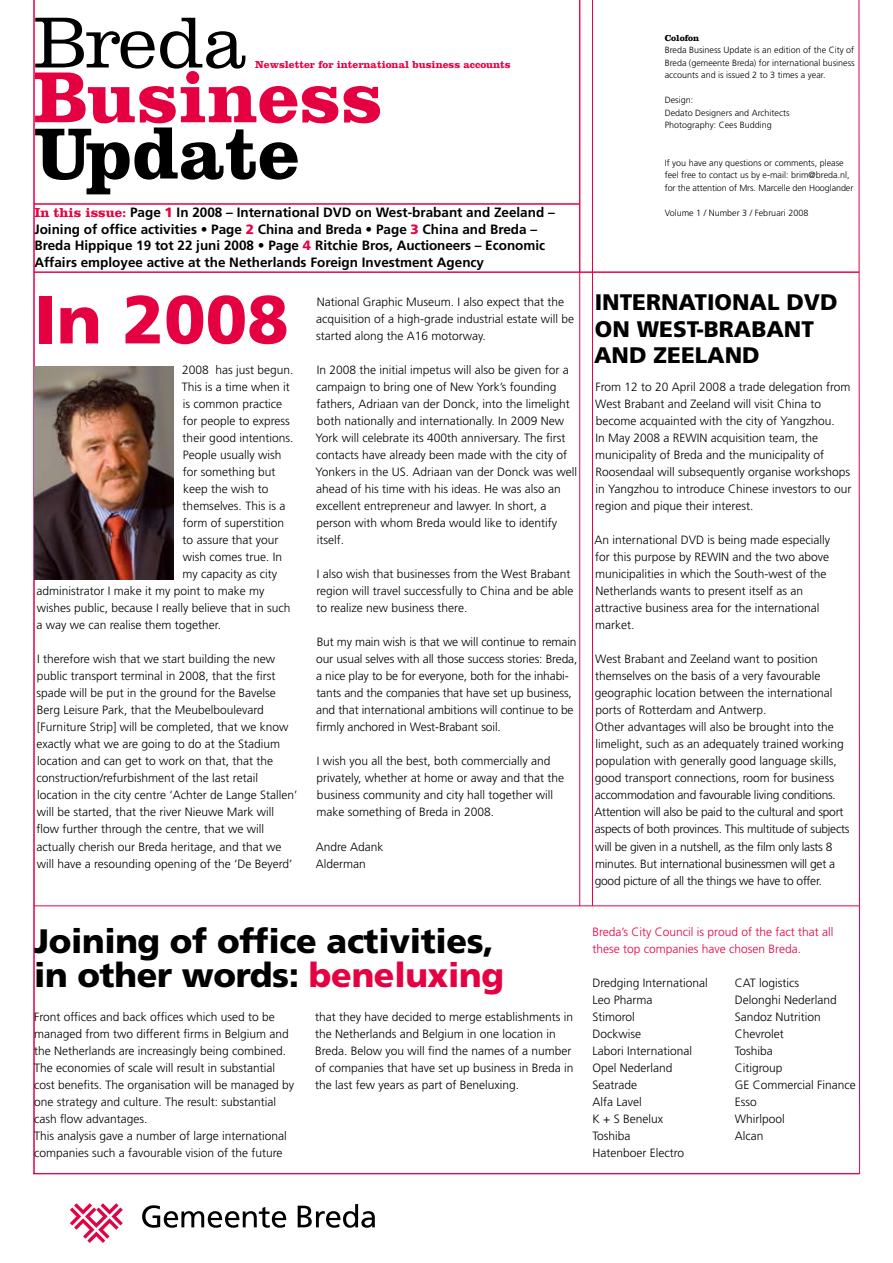
<style>
.page{position:relative;width:893px;height:1263px;background:#fff}
.page>*{position:absolute;margin:0;border:0;box-sizing:border-box;transform-origin:0 0}
.t1{font:700 75px "Clarendon LT Std";color:#e50042}
.t2{font:700 75px "Clarendon LT Std";color:#000}
.t3{font:300 75px "Clarendon LT Std";letter-spacing:-.015em;color:#000}
.t4{font:900 67.8px "Frutiger LT Std";color:#e50042}
.t5{font:900 33.9px/34px "Frutiger LT Std";letter-spacing:-.01em;color:#000}
.t6{font:900 22.5px/26.5px "Frutiger LT Std";color:#000}
.t7{font:700 13.5px/16.5px "Frutiger LT Std";color:#000}
.t8{font:300 12px/17px "Frutiger LT Std";color:#000}
.t9{font:300 12px/17px "Frutiger LT Std";color:#e50042}
.t10{font:700 10.5px "Clarendon LT Std";color:#e50042}
.t11{font:300 9px/12.5px "Frutiger LT Std";color:#000}
.t12{font:700 9px "Clarendon LT Std";color:#000}
.s1{font-family:"Clarendon LT Std";color:#e50042}
.s2{font-weight:900;color:#e50042}
.s3{color:#e50042}
</style>
<div class="page">
<svg style="left:70px;top:1203px;width:53px;height:40px"></svg>
<svg style="left:142px;top:1205px;width:144px;height:23px"></svg>
<svg style="left:298px;top:1204px;width:77px;height:24px"></svg>
<svg style="left:859px;top:0;width:1px;height:1173px"></svg>
<hr style="left:579px;top:0;width:1px;height:906px;background:#e50042">
<hr style="left:592px;top:0;width:1px;height:906px;background:#e50042">
<hr style="left:34px;top:272px;width:825px;height:1px;background:#e50042">
<hr style="left:33px;top:1173px;width:827px;height:1px;background:#e50042">
<hr style="left:34px;top:0;width:1px;height:1174px;background:#e50042">
<hr style="left:34px;top:204px;width:546px;height:1px;background:#e50042">
<img style="left:34px;top:366px;width:140px;height:214px">
<hr style="left:34px;top:905px;width:825px;height:1px;background:#e50042">
<h1 class="t3" style="left:34px;top:-1px;width:214px">Breda</h1>
<h1 class="t1" style="left:34px;top:52px;width:350px">Business</h1>
<h1 class="t2" style="left:34px;top:108px;width:267px">Update</h1>
<p class="t10" style="left:255px;top:58px;width:257px">Newsletter for international business accounts</p>
<p class="t12" style="left:665px;top:32px;width:36px">Colofon</p>
<p class="t11" style="left:665px;top:44px;width:191px;text-align:justify">Breda Business Update is an edition of the City of Breda (gemeente Breda) for international business accounts and is issued 2 to 3 times a year.</p>
<p class="t11" style="left:665px;top:94px;width:126px">Design:<br>Dedato Designers and Architects<br>Photography: Cees Budding</p>
<p class="t11" style="left:665px;top:157px;width:190px">If you have any questions or comments, please feel free to contact us by e-mail: brim@breda.nl, for the attention of Mrs. Marcelle den Hooglander</p>
<p class="t7" style="left:34px;top:204px;width:522px"><span class="s1">In this issue:</span> Page <span class="s2">1</span> In 2008 – International DVD on West-brabant and Zeeland –</p>
<p class="t11" style="left:665px;top:207px;width:145px">Volume 1 / Number 3 / Februari 2008</p>
<p class="t7" style="left:34px;top:221px;width:512px">Joining of office activities • Page <span class="s2">2</span> China and Breda • Page <span class="s2">3</span> China and Breda –<br>Breda Hippique 19 tot 22 juni 2008 • Page <span class="s2">4</span> Ritchie Bros, Auctioneers – Economic<br>Affairs employee active at the Netherlands Foreign Investment Agency</p>
<h3 class="t6" style="left:594px;top:289px;width:245px">INTERNATIONAL DVD<br>ON WEST-BRABANT<br>AND ZEELAND</h3>
<p class="t8" style="left:595px;top:379px;width:258px">From 12 to 20 April 2008 a trade delegation from West Brabant and Zeeland will visit China to become acquainted with the city of Yangzhou.<br>In May 2008 a REWIN acquisition team, the municipality of Breda and the municipality of Roosendaal will subsequently organise workshops in Yangzhou to introduce Chinese investors to our region and pique their interest.</p>
<p class="t8" style="left:595px;top:532px;width:237px">An international DVD is being made especially for this purpose by REWIN and the two above municipalities in which the South-west of the Netherlands wants to present itself as an attractive business area for the international market.</p>
<p class="t8" style="left:595px;top:651px;width:257px">West Brabant and Zeeland want to position themselves on the basis of a very favourable geographic location between the international ports of Rotterdam and Antwerp.<br>Other advantages will also be brought into the limelight, such as an adequately trained working population with generally good language skills, good transport connections, room for business accommodation and favourable living conditions.<br>Attention will also be paid to the cultural and sport aspects of both provinces. This multitude of subjects will be given in a nutshell, as the film only lasts 8 minutes. But international businessmen will get a good picture of all the things we have to offer.</p>
<h2 class="t4" style="left:34px;top:279px;width:256px">In 2008</h2>
<p class="t8" style="left:316px;top:294px;width:260px">National Graphic Museum. I also expect that the acquisition of a high-grade industrial estate will be started along the A16 motorway.</p>
<p class="t8" style="left:316px;top:362px;width:263px">In 2008 the initial impetus will also be given for a campaign to bring one of New York’s founding fathers, Adriaan van der Donck, into the limelight both nationally and internationally. In 2009 New York will celebrate its 400th anniversary. The first contacts have already been made with the city of Yonkers in the US. Adriaan van der Donck was well ahead of his time with his ideas. He was also an excellent entrepreneur and lawyer. In short, a person with whom Breda would like to identify itself.</p>
<p class="t8" style="left:316px;top:566px;width:259px">I also wish that businesses from the West Brabant region will travel successfully to China and be able to realize new business there.</p>
<p class="t8" style="left:316px;top:634px;width:263px">But my main wish is that we will continue to remain our usual selves with all those success stories: Breda, a nice play to be for everyone, both for the inhabi&shy;tants and the companies that have set up business, and that international ambitions will continue to be firmly anchored in West-Brabant soil.</p>
<p class="t8" style="left:316px;top:753px;width:249px">I wish you all the best, both commercially and privately, whether at home or away and that the business community and city hall together will make something of Breda in 2008.</p>
<p class="t8" style="left:316px;top:838px;width:69px">Andre Adank<br>Alderman</p>
<p class="t8" style="left:182px;top:362px;width:113px">2008 has just begun.</p>
<p class="t8" style="left:182px;top:379px;width:110px">This is a time when it</p>
<p class="t8" style="left:183px;top:396px;width:101px">is common practice</p>
<p class="t8" style="left:183px;top:413px;width:109px">for people to express</p>
<p class="t8" style="left:183px;top:430px;width:112px">their good intentions.</p>
<p class="t8" style="left:183px;top:447px;width:100px">People usually wish</p>
<p class="t8" style="left:183px;top:464px;width:94px">for something but</p>
<p class="t8" style="left:183px;top:481px;width:87px">keep the wish to</p>
<p class="t8" style="left:183px;top:498px;width:104px">themselves. This is a</p>
<p class="t8" style="left:183px;top:515px;width:103px">form of superstition</p>
<p class="t8" style="left:183px;top:532px;width:97px">to assure that your</p>
<p class="t8" style="left:183px;top:549px;width:101px">wish comes true. In</p>
<p class="t8" style="left:183px;top:566px;width:96px">my capacity as city</p>
<p class="t8" style="left:36px;top:583px;width:229px">administrator I make it my point to make my</p>
<p class="t8" style="left:37px;top:600px;width:255px">wishes public, because I really believe that in such</p>
<p class="t8" style="left:36px;top:617px;width:186px">a way we can realise them together.</p>
<p class="t8" style="left:36px;top:651px;width:263px">I therefore wish that we start building the new public transport terminal in 2008, that the first spade will be put in the ground for the Bavelse Berg Leisure Park, that the Meubelboulevard [Furniture Strip] will be completed, that we know exactly what we are going to do at the Stadium location and can get to work on that, that the construction/refurbishment of the last retail location in the city centre ‘Achter de Lange Stallen’ will be started, that the river Nieuwe Mark will flow further through the centre, that we will actually cherish our Breda heritage, and that we will have a resounding opening of the ‘De Beyerd’</p>
<h3 class="t5" style="left:34px;top:923px;width:471px">Joining of office activities, in other words: <span class="s3">beneluxing</span></h3>
<p class="t8" style="left:34px;top:1008px;width:262px">Front offices and back offices which used to be managed from two different firms in Belgium and the Netherlands are increasingly being combined.<br>The economies of scale will result in substantial cost benefits. The organisation will be managed by one strategy and culture. The result: substantial cash flow advantages.<br>This analysis gave a number of large international companies such a favourable vision of the future</p>
<p class="t8" style="left:315px;top:1008px;width:260px">that they have decided to merge establishments in the Netherlands and Belgium in one location in Breda. Below you will find the names of a number of companies that have set up business in Breda in the last few years as part of Beneluxing.</p>
<p class="t9" style="left:592px;top:923px;width:242px">Breda’s City Council is proud of the fact that all these top companies have chosen Breda.</p>
<p class="t8" style="left:592px;top:974px;width:117px">Dredging International<br>Leo Pharma<br>Stimorol<br>Dockwise<br>Labori International<br>Opel Nederland<br>Seatrade<br>Alfa Lavel<br>K + S Benelux<br>Toshiba<br>Hatenboer Electro</p>
<p class="t8" style="left:735px;top:974px;width:123px">CAT logistics<br>Delonghi Nederland<br>Sandoz Nutrition<br>Chevrolet<br>Toshiba<br>Citigroup<br>GE Commercial Finance<br>Esso<br>Whirlpool<br>Alcan</p>
</div>
